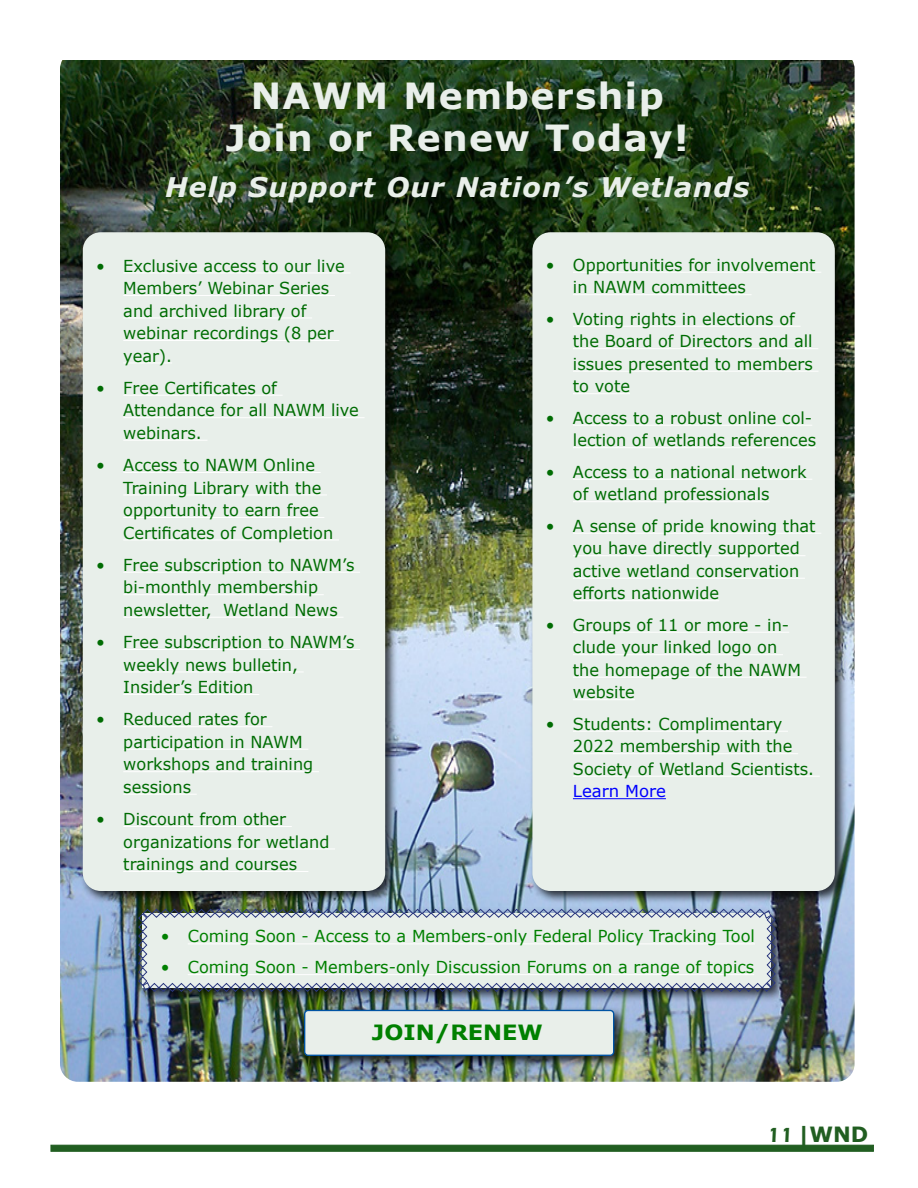
<style>
.page{position:relative;width:918px;height:1188px;background:#fff}
.page>*{position:absolute;margin:0;border:0;box-sizing:border-box;transform-origin:0 0}
.t1{font:700 36px/42px "Verdana";letter-spacing:.04em;color:#e9efea;text-align:center}
.t2{font:italic 700 27px "Verdana";letter-spacing:.04em;color:#e9efea}
.t3{font:700 21px "Verdana";color:#008000;scale:1.07 1}
.t4{font:700 21px "Verdana";color:#215e21}
.t5{font:16.5px/22.5px "Verdana";color:#006c03}
.t6{font:16.5px "Verdana";color:#008000}
.t7{font:16.5px "Verdana";color:#00f}
.s1{font-family:"Eras ITC";font-weight:600}
</style>
<div class="page">
<div style="left:50px;top:1145px;width:824px;height:7px;background:#215e21;border:1px solid #215e21"></div>
<img style="left:60px;top:60px;width:795px;height:1022px">
<div style="left:79px;top:229px;width:319px;height:675px;background:#000;opacity:.75"></div>
<div style="left:83px;top:232px;width:302px;height:659px;background:#e8efea;border-radius:18px"></div>
<hr style="left:123px;top:272px;width:227px;height:1px;background:#fff">
<hr style="left:123px;top:295px;width:212px;height:1px;background:#fff">
<hr style="left:123px;top:317px;width:189px;height:1px;background:#fff">
<hr style="left:123px;top:340px;width:216px;height:1px;background:#fff">
<hr style="left:123px;top:362px;width:49px;height:1px;background:#fff">
<hr style="left:123px;top:395px;width:160px;height:1px;background:#fff">
<hr style="left:123px;top:417px;width:242px;height:1px;background:#fff">
<hr style="left:123px;top:440px;width:85px;height:1px;background:#fff">
<hr style="left:123px;top:472px;width:198px;height:1px;background:#fff">
<hr style="left:123px;top:494px;width:204px;height:1px;background:#fff">
<hr style="left:123px;top:517px;width:201px;height:1px;background:#fff">
<hr style="left:123px;top:539px;width:216px;height:1px;background:#fff">
<hr style="left:123px;top:572px;width:237px;height:1px;background:#fff">
<hr style="left:123px;top:594px;width:201px;height:1px;background:#fff">
<hr style="left:123px;top:617px;width:221px;height:1px;background:#fff">
<hr style="left:123px;top:649px;width:237px;height:1px;background:#fff">
<hr style="left:123px;top:671px;width:181px;height:1px;background:#fff">
<hr style="left:123px;top:694px;width:136px;height:1px;background:#fff">
<hr style="left:123px;top:726px;width:149px;height:1px;background:#fff">
<hr style="left:123px;top:749px;width:185px;height:1px;background:#fff">
<hr style="left:123px;top:771px;width:196px;height:1px;background:#fff">
<hr style="left:123px;top:794px;width:74px;height:1px;background:#fff">
<hr style="left:123px;top:826px;width:169px;height:1px;background:#fff">
<hr style="left:123px;top:848px;width:212px;height:1px;background:#fff">
<hr style="left:123px;top:871px;width:185px;height:1px;background:#fff">
<div style="left:529px;top:229px;width:319px;height:675px;background:#000;opacity:.75"></div>
<div style="left:532px;top:232px;width:303px;height:659px;background:#e8efea;border-radius:18px"></div>
<hr style="left:573px;top:272px;width:248px;height:1px;background:#fff">
<hr style="left:573px;top:294px;width:179px;height:1px;background:#fff">
<hr style="left:573px;top:326px;width:228px;height:1px;background:#fff">
<hr style="left:573px;top:348px;width:245px;height:1px;background:#fff">
<hr style="left:573px;top:371px;width:246px;height:1px;background:#fff">
<hr style="left:573px;top:393px;width:57px;height:1px;background:#fff">
<hr style="left:573px;top:425px;width:239px;height:1px;background:#fff">
<hr style="left:573px;top:447px;width:243px;height:1px;background:#fff">
<hr style="left:573px;top:479px;width:239px;height:1px;background:#fff">
<hr style="left:573px;top:501px;width:197px;height:1px;background:#fff">
<hr style="left:573px;top:533px;width:248px;height:1px;background:#fff">
<hr style="left:573px;top:555px;width:232px;height:1px;background:#fff">
<hr style="left:573px;top:578px;width:232px;height:1px;background:#fff">
<hr style="left:573px;top:600px;width:146px;height:1px;background:#fff">
<hr style="left:573px;top:632px;width:216px;height:1px;background:#fff">
<hr style="left:573px;top:654px;width:210px;height:1px;background:#fff">
<hr style="left:573px;top:677px;width:234px;height:1px;background:#fff">
<hr style="left:573px;top:699px;width:62px;height:1px;background:#fff">
<hr style="left:573px;top:731px;width:215px;height:1px;background:#fff">
<hr style="left:573px;top:753px;width:225px;height:1px;background:#fff">
<hr style="left:573px;top:776px;width:247px;height:1px;background:#fff">
<hr style="left:573px;top:798px;width:93px;height:1px;background:#00f">
<div style="left:136px;top:907px;width:652px;height:97px;background:#000;opacity:.75"></div>
<svg style="left:138px;top:908px;width:638px;height:84px;background:#ced6d7"></svg>
<div style="left:300px;top:1006px;width:327px;height:63px;background:#000;opacity:.75"></div>
<div style="left:305px;top:1010px;width:309px;height:45px;background:#e9efea;border-radius:4px"></div>
<div style="left:304px;top:1010px;width:310px;height:46px;border:1px solid #0054a4;border-radius:4px"></div>
<h1 class="t1" style="left:226px;top:74px;width:464px">NAWM Membership<br>Join or Renew Today!</h1>
<h2 class="t2" style="left:165px;top:168px;width:586px">Help Support Our Nation’s Wetlands</h2>
<p class="t5" style="left:123px;top:254px;width:223px;text-indent:-27px">• Exclusive access to our live<br>Members’ Webinar Series and archived library of webinar recordings (8 per year).</p>
<p class="t5" style="left:123px;top:376px;width:237px;text-indent:-27px">• Free Certificates of<br>Attendance for all NAWM live webinars.</p>
<p class="t5" style="left:123px;top:454px;width:212px;text-indent:-27px">• Access to NAWM Online<br>Training Library with the opportunity to earn free<br>Certificates of Completion</p>
<p class="t5" style="left:123px;top:553px;width:233px;text-indent:-27px">• Free subscription to NAWM’s bi-monthly membership newsletter, Wetland News</p>
<p class="t5" style="left:123px;top:631px;width:233px;text-indent:-27px">• Free subscription to NAWM’s weekly news bulletin,<br>Insider’s Edition</p>
<p class="t5" style="left:123px;top:708px;width:192px;text-indent:-27px">• Reduced rates for participation in NAWM workshops and training sessions</p>
<p class="t5" style="left:123px;top:808px;width:208px;text-indent:-27px">• Discount from other organizations for wetland trainings and courses</p>
<p class="t5" style="left:573px;top:253px;width:244px;text-indent:-27px">• Opportunities for involvement in NAWM committees</p>
<p class="t5" style="left:573px;top:307px;width:241px;text-indent:-27px">• Voting rights in elections of the Board of Directors and all issues presented to members to vote</p>
<p class="t5" style="left:546px;top:406px;width:272px;text-align:right">• Access to a robust online col&shy;lection of wetlands references</p>
<p class="t5" style="left:573px;top:460px;width:235px;text-indent:-27px">• Access to a national network of wetland professionals</p>
<p class="t5" style="left:573px;top:514px;width:244px;text-indent:-27px">• A sense of pride knowing that you have directly supported active wetland conservation efforts nationwide</p>
<p class="t5" style="left:573px;top:613px;width:230px;text-indent:-27px">• Groups of 11 or more - in&shy;clude your linked logo on the homepage of the NAWM website</p>
<p class="t5" style="left:573px;top:712px;width:243px;text-indent:-27px">• Students: Complimentary<br>2022 membership with the<br>Society of Wetland Scientists.</p>
<p class="t7" style="left:573px;top:780px;width:95px">Learn More</p>
<p class="t6" style="left:161px;top:925px;width:596px">• Coming Soon - Access to a Members-only Federal Policy Tracking Tool</p>
<p class="t6" style="left:161px;top:956px;width:595px">• Coming Soon - Members-only Discussion Forums on a range of topics</p>
<p class="t3" style="left:372px;top:1018px;width:161px">JOIN/RENEW</p>
<p class="t4" style="left:767px;top:1120px;width:103px"><span class="s1">11</span> |WND</p>
</div>
